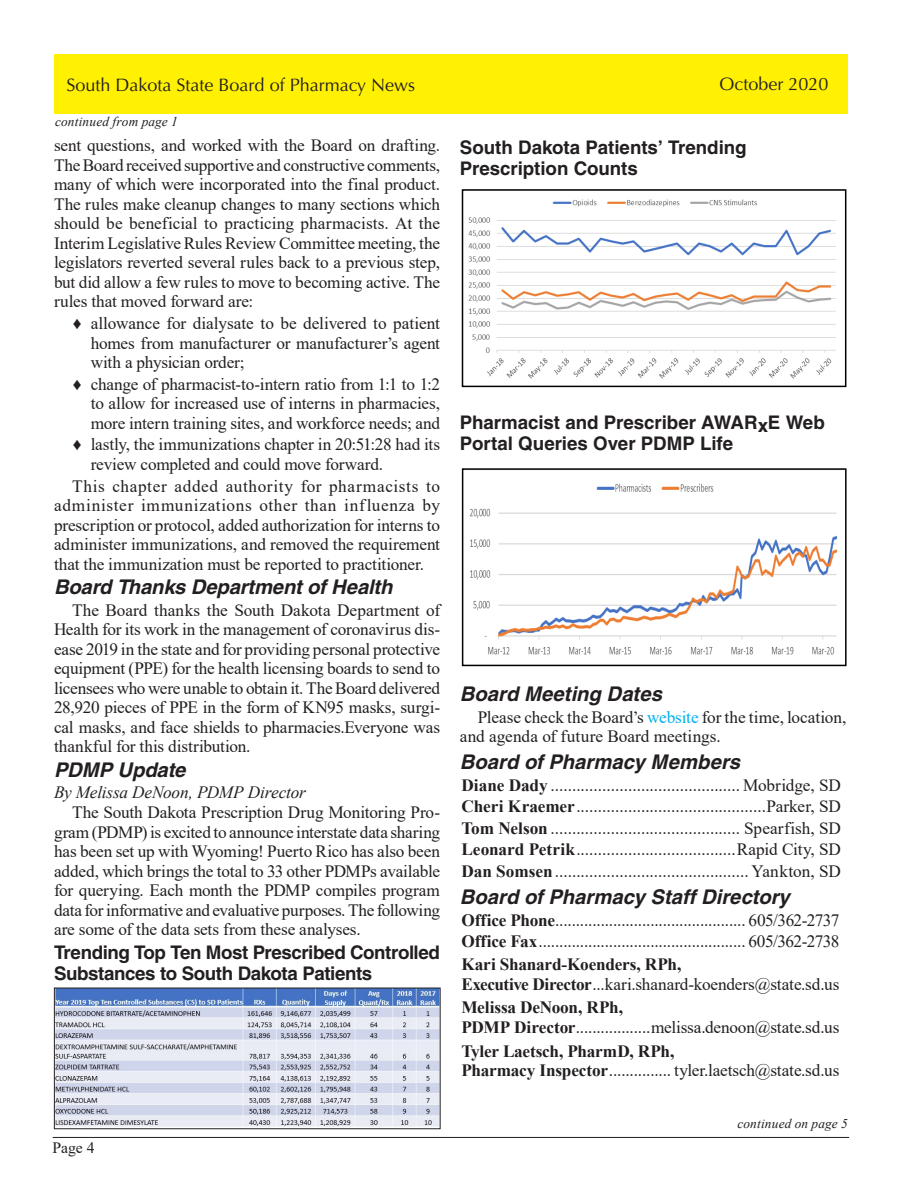
<style>
.page{position:relative;width:918px;height:1188px;background:#fff}
.page>*{position:absolute;margin:0;border:0;box-sizing:border-box;transform-origin:0 0}
.Headline{font:italic 700 20.25px "Helvetica";letter-spacing:-.005em;color:#231f20}
.Subhead{font:700 18.75px/21px "Helvetica";letter-spacing:-.01em;color:#231f20}
.t1{font:18px "Optima LT Std";color:#231f20}
.Body_text{font:17.25px/19.5px "Times New Roman";letter-spacing:-.01em;color:#231f20;text-align:justify}
.Tab_Leader_Text{font:17.25px "Times New Roman";letter-spacing:-.01em;color:#231f20}
.Tab_Leader_Text-2{font:17.25px "Times New Roman";letter-spacing:-.035em;color:#231f20}
.Tab_Leader_Text-3{font:700 17.25px "Times New Roman";letter-spacing:-.015em;color:#231f20}
.Left_text{font:italic 17.25px "Times New Roman";letter-spacing:-.01em;color:#231f20}
.Page_With_Line_Head{font:15.75px "Times New Roman";color:#231f20}
.Continued_From{font:italic 13.35px "Times New Roman";letter-spacing:.01em;color:#231f20}
.Continued_On{font:italic 13.35px "Times New Roman";letter-spacing:.01em;color:#231f20}
.s1{color:#00b0f0}
.s2{font-weight:700}
</style>
<div class="page">
<div style="left:54px;top:54px;width:794px;height:60px;background:#fff101"></div>
<img style="left:469px;top:483px;width:368px;height:172px">
<div style="left:462px;top:468px;width:385px;height:198px;border:2px solid #000"></div>
<img style="left:468px;top:199px;width:368px;height:180px">
<div style="left:462px;top:189px;width:384px;height:198px;border:2px solid #000"></div>
<img style="left:56px;top:990px;width:383px;height:137px">
<div style="left:54px;top:988px;width:387px;height:141px;border:1px solid #231f20"></div>
<hr style="left:53px;top:1137px;width:796px;height:1px;background:#231f20">
<p class="t1" style="left:67px;top:74px;width:350px">South Dakota State Board of Pharmacy News</p>
<p class="t1" style="left:720px;top:74px;width:111px">October 2020</p>
<p class="Continued_From" style="left:55px;top:113px;width:124px">continued from page 1</p>
<p class="Subhead" style="left:460px;top:137px;width:288px">South Dakota Patients’ Trending<br>Prescription Counts</p>
<p class="Body_text" style="left:54px;top:135px;width:388px">sent questions, and worked with the Board on drafting.<br>The Board received supportive and constructive comments, many of which were incorporated into the final product.<br>The rules make cleanup changes to many sections which should be beneficial to practicing pharmacists. At the Interim Legislative Rules Review Committee meeting, the legislators reverted several rules back to a previous step, but did allow a few rules to move to becoming active. The rules that moved forward are:</p>
<p class="Body_text" style="left:91px;top:313px;width:351px;text-indent:-18px">♦ allowance for dialysate to be delivered to patient homes from manufacturer or manufacturer’s agent with a physician order;</p>
<p class="Body_text" style="left:91px;top:374px;width:351px;text-indent:-18px">♦ change of pharmacist-to-intern ratio from 1:1 to 1:2 to allow for increased use of interns in pharmacies, more intern training sites, and workforce needs; and</p>
<p class="Body_text" style="left:91px;top:434px;width:351px;text-indent:-18px">♦ lastly, the immunizations chapter in 20:51:28 had its review completed and could move forward.</p>
<p class="Body_text" style="left:54px;top:476px;width:388px;text-indent:18px">This chapter added authority for pharmacists to administer immunizations other than influenza by prescription or protocol, added authorization for interns to administer immunizations, and removed the requirement that the immunization must be reported to practitioner.</p>
<p class="Headline" style="left:54px;top:575px;width:340px">Board Thanks Department of Health</p>
<p class="Body_text" style="left:54px;top:600px;width:388px;text-indent:18px">The Board thanks the South Dakota Department of Health for its work in the management of coronavirus dis&shy;ease 2019 in the state and for providing personal protective equipment (PPE) for the health licensing boards to send to licensees who were unable to obtain it. The Board delivered 28,920 pieces of PPE in the form of KN95 masks, surgi&shy;cal masks, and face shields to pharmacies.Everyone was thankful for this distribution.</p>
<p class="Headline" style="left:54px;top:758px;width:133px">PDMP Update</p>
<p class="Left_text" style="left:54px;top:780px;width:253px">By Melissa DeNoon, PDMP Director</p>
<p class="Body_text" style="left:54px;top:802px;width:388px;text-indent:18px">The South Dakota Prescription Drug Monitoring Pro&shy;gram (PDMP) is excited to announce interstate data sharing has been set up with Wyoming! Puerto Rico has also been added, which brings the total to 33 other PDMPs available for querying. Each month the PDMP compiles program data for informative and evaluative purposes. The following are some of the data sets from these analyses.</p>
<p class="Subhead" style="left:54px;top:942px;width:388px">Trending Top Ten Most Prescribed Controlled<br>Substances to South Dakota Patients</p>
<p class="Subhead" style="left:460px;top:412px;width:366px">Pharmacist and Prescriber AWARxE Web<br>Portal Queries Over PDMP Life</p>
<p class="Headline" style="left:460px;top:681px;width:204px">Board Meeting Dates</p>
<p class="Body_text" style="left:460px;top:706px;width:388px;text-indent:18px">Please check the Board’s <span class="s1">website</span> for the time, location, and agenda of future Board meetings.</p>
<p class="Headline" style="left:460px;top:749px;width:282px">Board of Pharmacy Members</p>
<p class="Tab_Leader_Text" style="left:461px;top:773px;width:381px"><span class="s2">Diane Dady</span> ............................................ Mobridge, SD</p>
<p class="Tab_Leader_Text" style="left:461px;top:794px;width:381px"><span class="s2">Cheri Kraemer</span>............................................Parker, SD</p>
<p class="Tab_Leader_Text" style="left:461px;top:816px;width:381px"><span class="s2">Tom Nelson</span> ............................................ Spearfish, SD</p>
<p class="Tab_Leader_Text" style="left:461px;top:838px;width:381px"><span class="s2">Leonard Petrik</span>.....................................Rapid City, SD</p>
<p class="Tab_Leader_Text" style="left:461px;top:859px;width:381px"><span class="s2">Dan Somsen</span>............................................. Yankton, SD</p>
<p class="Headline" style="left:460px;top:884px;width:331px">Board of Pharmacy Staff Directory</p>
<p class="Tab_Leader_Text-2" style="left:461px;top:908px;width:379px"><span class="s2">Office Phone</span>.............................................. 605/362-2737</p>
<p class="Tab_Leader_Text-2" style="left:461px;top:929px;width:380px"><span class="s2">Office Fax</span>.................................................. 605/362-2738</p>
<p class="Tab_Leader_Text-3" style="left:461px;top:952px;width:222px">Kari Shanard-Koenders, RPh,</p>
<p class="Tab_Leader_Text" style="left:461px;top:972px;width:380px"><span class="s2">Executive Director</span>...kari.shanard-koenders@state.sd.us</p>
<p class="Tab_Leader_Text-3" style="left:461px;top:995px;width:163px">Melissa DeNoon, RPh,</p>
<p class="Tab_Leader_Text" style="left:461px;top:1015px;width:379px"><span class="s2">PDMP Director</span>..................melissa.denoon@state.sd.us</p>
<p class="Tab_Leader_Text-3" style="left:461px;top:1038px;width:215px">Tyler Laetsch, PharmD, RPh,</p>
<p class="Tab_Leader_Text" style="left:461px;top:1058px;width:379px"><span class="s2">Pharmacy Inspector</span>............... tyler.laetsch@state.sd.us</p>
<p class="Continued_On" style="left:737px;top:1114px;width:112px">continued on page 5</p>
<p class="Page_With_Line_Head" style="left:53px;top:1137px;width:44px">Page 4</p>
</div>
